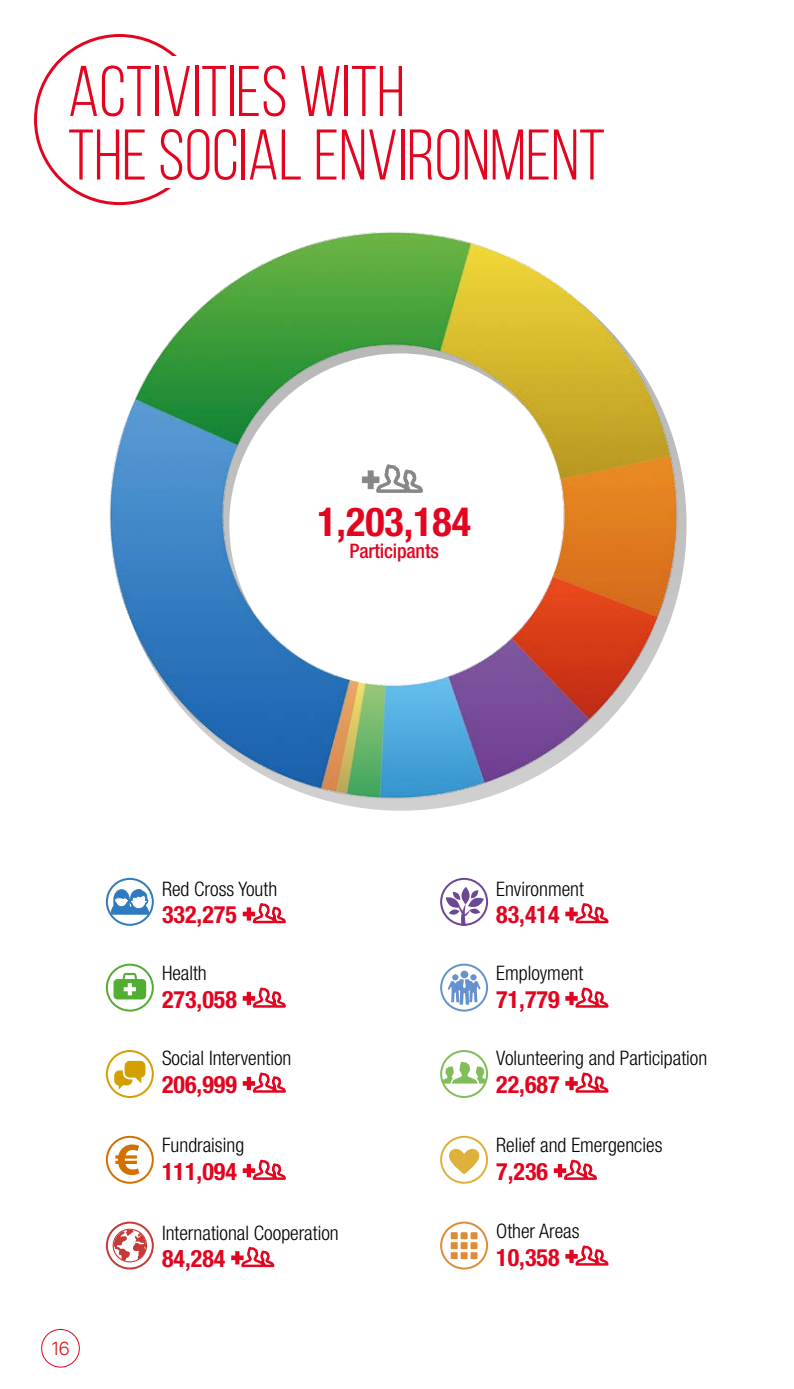
<style>
.page{position:relative;width:794px;height:1389px;background:#fff}
.page>*{position:absolute;margin:0;border:0;box-sizing:border-box;transform-origin:0 0}
.t1{font:71.4px/63.6px "Bebas Neue";color:#e30520}
.t2{font:700 condensed 40px "Helvetica Neue";color:#e30520}
.t3{font:700 condensed 24px "Helvetica Neue";color:#e30520}
.t4{font:300 condensed 20px "Helvetica Neue";color:#000}
.t5{font:500 condensed 20px "Helvetica Neue";letter-spacing:-.01em;color:#e30520}
.t6{font:300 19.8px "SF Compact Display";color:#cd171a}
</style>
<div class="page">
<div style="left:41px;top:1329px;width:39px;height:39px;border:1px solid #e30520;border-radius:50%"></div>
<svg style="left:447px;top:1149px;width:33px;height:25px"></svg>
<svg style="left:554px;top:1159px;width:43px;height:21px"></svg>
<div style="left:440px;top:1136px;width:48px;height:48px;border:2px solid #deb03c;border-radius:50%"></div>
<svg style="left:115px;top:1144px;width:24px;height:31px"></svg>
<svg style="left:243px;top:1159px;width:43px;height:21px"></svg>
<div style="left:106px;top:1136px;width:48px;height:48px;border:2px solid #d47000;border-radius:50%"></div>
<svg style="left:329px;top:460px;width:357px;height:351px"></svg>
<img style="left:109px;top:232px;width:570px;height:569px">
<svg style="left:565px;top:1245px;width:44px;height:21px"></svg>
<div style="left:451px;top:1232px;width:7px;height:7px;background:#de8c39"></div>
<div style="left:460px;top:1232px;width:7px;height:7px;background:#de8c39"></div>
<div style="left:470px;top:1232px;width:7px;height:7px;background:#de8c39"></div>
<div style="left:451px;top:1242px;width:7px;height:7px;background:#de8c39"></div>
<div style="left:460px;top:1242px;width:7px;height:7px;background:#de8c39"></div>
<div style="left:470px;top:1242px;width:7px;height:7px;background:#de8c39"></div>
<div style="left:451px;top:1252px;width:7px;height:7px;background:#de8c39"></div>
<div style="left:460px;top:1252px;width:7px;height:7px;background:#de8c39"></div>
<div style="left:470px;top:1252px;width:7px;height:7px;background:#de8c39"></div>
<div style="left:440px;top:1222px;width:48px;height:48px;border:2px solid #de8c39;border-radius:50%"></div>
<svg style="left:231px;top:1246px;width:44px;height:22px"></svg>
<div style="left:106px;top:1222px;width:48px;height:48px;border:2px solid #c53a37;border-radius:50%"></div>
<svg style="left:113px;top:1229px;width:34px;height:33px"></svg>
<svg style="left:243px;top:987px;width:43px;height:21px"></svg>
<div style="left:106px;top:964px;width:48px;height:48px;border:2px solid #52ae32;border-radius:50%"></div>
<svg style="left:113px;top:973px;width:33px;height:26px"></svg>
<svg style="left:565px;top:987px;width:44px;height:21px"></svg>
<div style="left:440px;top:964px;width:48px;height:48px;border:2px solid #6592cd;border-radius:50%"></div>
<svg style="left:447px;top:971px;width:33px;height:34px"></svg>
<svg style="left:565px;top:1072px;width:44px;height:21px"></svg>
<svg style="left:441px;top:1062px;width:46px;height:22px"></svg>
<div style="left:440px;top:1050px;width:48px;height:48px;border:2px solid #81bd58;border-radius:50%"></div>
<svg style="left:243px;top:1072px;width:43px;height:21px"></svg>
<div style="left:106px;top:1050px;width:48px;height:48px;border:2px solid #d49f00;border-radius:50%"></div>
<div style="left:125px;top:1061px;width:20px;height:17px;background:#d49f00;border-radius:5px"></div>
<svg style="left:114px;top:1070px;width:18px;height:20px"></svg>
<svg style="left:565px;top:903px;width:44px;height:21px"></svg>
<div style="left:440px;top:878px;width:48px;height:48px;border:2px solid #6c4796;border-radius:50%"></div>
<svg style="left:446px;top:887px;width:38px;height:39px"></svg>
<svg style="left:243px;top:903px;width:43px;height:21px"></svg>
<div style="left:106px;top:878px;width:48px;height:48px;border:2px solid #307abf;border-radius:50%"></div>
<svg style="left:110px;top:889px;width:39px;height:26px"></svg>
<svg style="left:362px;top:447px;width:63px;height:48px"></svg>
<h1 class="t1" style="left:68px;top:59px;width:538px">ACTIVITIES WITH<br>THE SOCIAL ENVIRONMENT</h1>
<h2 class="t2" style="left:317px;top:497px;width:155px">1,203,184</h2>
<p class="t5" style="left:349px;top:539px;width:91px">Participants</p>
<p class="t6" style="left:51px;top:1336px;width:20px">16</p>
<p class="t4" style="left:162px;top:877px;width:117px">Red Cross Youth</p>
<p class="t3" style="left:162px;top:900px;width:76px">332,275</p>
<p class="t4" style="left:162px;top:962px;width:46px">Health</p>
<p class="t3" style="left:162px;top:985px;width:76px">273,058</p>
<p class="t4" style="left:162px;top:1047px;width:131px">Social Intervention</p>
<p class="t3" style="left:162px;top:1070px;width:76px">206,999</p>
<p class="t4" style="left:162px;top:1134px;width:84px">Fundraising</p>
<p class="t3" style="left:162px;top:1157px;width:76px">111,094</p>
<p class="t4" style="left:162px;top:1221px;width:178px">International Cooperation</p>
<p class="t3" style="left:162px;top:1244px;width:65px">84,284</p>
<p class="t4" style="left:496px;top:877px;width:89px">Environment</p>
<p class="t3" style="left:496px;top:900px;width:65px">83,414</p>
<p class="t4" style="left:496px;top:962px;width:89px">Employment</p>
<p class="t3" style="left:496px;top:985px;width:65px">71,779</p>
<p class="t4" style="left:496px;top:1047px;width:212px">Volunteering and Participation</p>
<p class="t3" style="left:496px;top:1070px;width:65px">22,687</p>
<p class="t4" style="left:496px;top:1134px;width:168px">Relief and Emergencies</p>
<p class="t3" style="left:496px;top:1157px;width:53px">7,236</p>
<p class="t4" style="left:496px;top:1220px;width:85px">Other Areas</p>
<p class="t3" style="left:496px;top:1243px;width:65px">10,358</p>
</div>
